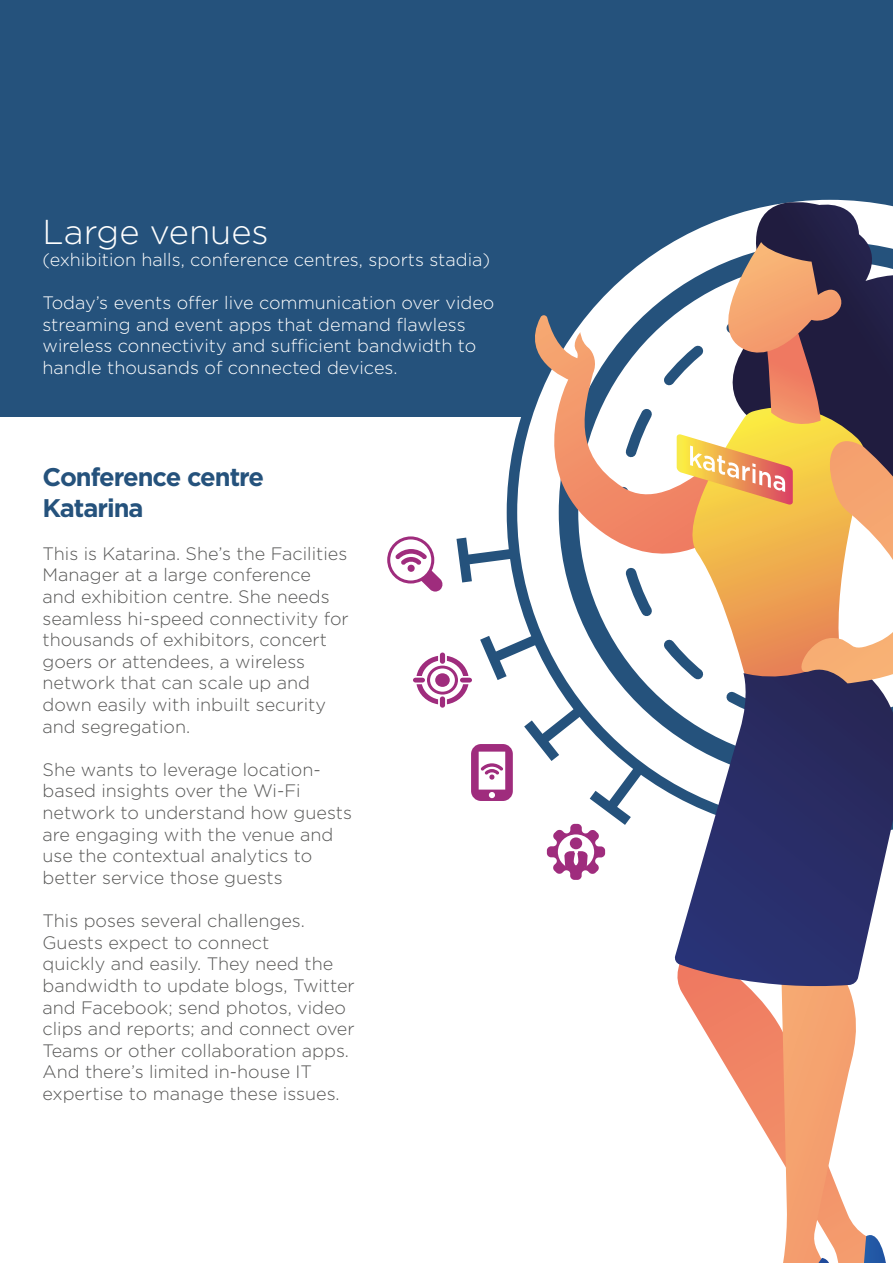
<style>
.page{position:relative;width:893px;height:1263px;background:#fff}
.page>*{position:absolute;margin:0;border:0;box-sizing:border-box;transform-origin:0 0}
.t1{font:300 34.5px "Gotham";color:#fff}
.t2{font:700 25.5px/30.6px "Gotham";letter-spacing:-.04em;color:#25527c}
.t3{font:300 18px/21.6px "Gotham";color:#575756}
.t4{font:300 18px/21.6px "Gotham";color:#fff}
</style>
<div class="page">
<div style="left:0;top:0;width:893px;height:417px;background:#25527c"></div>
<svg style="left:727px;top:199px;width:166px;height:18px"></svg>
<svg style="left:681px;top:991px;width:100px;height:168px"></svg>
<svg style="left:781px;top:991px;width:105px;height:272px"></svg>
<svg style="left:674px;top:880px;width:206px;height:111px;background:#504f7f"></svg>
<svg style="left:387px;top:217px;width:506px;height:663px"></svg>
<div style="left:570px;top:837px;width:12px;height:12px;background:#9f2c7d;border-radius:50%"></div>
<h1 class="t1" style="left:43px;top:210px;width:228px">Large venues</h1>
<p class="t4" style="left:43px;top:248px;width:449px">(exhibition halls, conference centres, sports stadia)</p>
<p class="t4" style="left:43px;top:292px;width:453px">Today’s events offer live communication over video streaming and event apps that demand flawless wireless connectivity and sufficient bandwidth to handle thousands of connected devices.</p>
<h2 class="t2" style="left:43px;top:462px;width:223px">Conference centre<br>Katarina</h2>
<p class="t3" style="left:43px;top:542px;width:308px">This is Katarina. She’s the Facilities<br>Manager at a large conference<br>and exhibition centre. She needs seamless hi-speed connectivity for thousands of exhibitors, concert goers or attendees, a wireless network that can scale up and down easily with inbuilt security and segregation.</p>
<p class="t3" style="left:43px;top:758px;width:311px">She wants to leverage location&shy;based insights over the Wi-Fi network to understand how guests are engaging with the venue and use the contextual analytics to better service those guests</p>
<p class="t3" style="left:43px;top:909px;width:314px">This poses several challenges.<br>Guests expect to connect<br>quickly and easily. They need the bandwidth to update blogs, Twitter and Facebook; send photos, video clips and reports; and connect over<br>Teams or other collaboration apps.<br>And there’s limited in-house IT expertise to manage these issues.</p>
</div>
